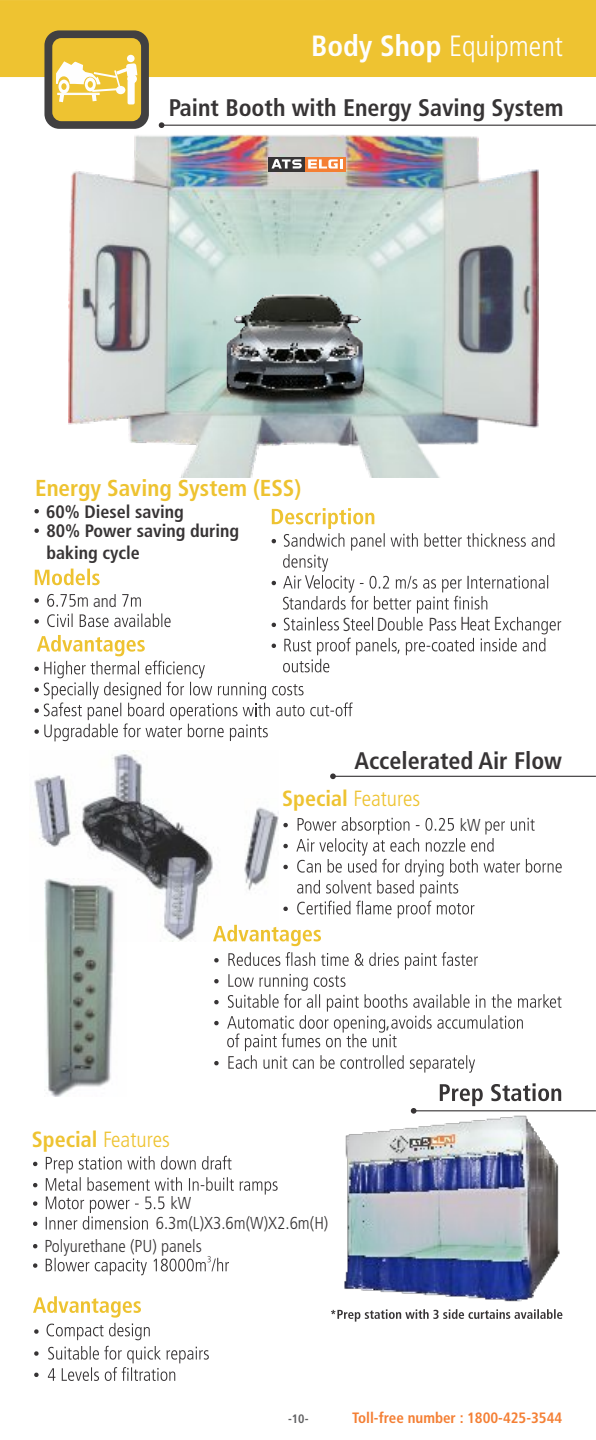
<style>
.page{position:relative;width:596px;height:1440px;background:#fff}
.page>*{position:absolute;margin:0;border:0;box-sizing:border-box;transform-origin:0 0}
.t1{font:300 condensed 29.2px "Frutiger LT";color:#fefefe}
.t2{font:700 condensed 24px "Frutiger LT";color:#373435}
.t3{font:700 condensed 23px "Frutiger LT";color:#eec331}
.t4{font:300 condensed 22px "Frutiger LT";color:#eec331}
.t5{font:300 condensed 18.8px "Frutiger LT";color:#373435}
.t6{font:700 condensed 18px/19.6px "Frutiger LT";color:#373435}
.t7{font:300 condensed 17.2px "Frutiger LT";color:#373435}
.t8{font:700 condensed 15px "Frutiger LT";color:#f47f34}
.t9{font:700 condensed 12.2px "Frutiger LT";color:#606062}
.s1{font-weight:700}
</style>
<div class="page">
<div style="left:0;top:0;width:595px;height:77px;background:#eec331"></div>
<hr style="left:162px;top:125px;width:433px;height:1px;background:#373435">
<svg style="left:159px;top:122px;width:5px;height:6px"></svg>
<svg style="left:439px;top:1083px;width:122px;height:23px"></svg>
<hr style="left:413px;top:1110px;width:182px;height:1px;background:#373435">
<svg style="left:410px;top:1108px;width:6px;height:3px"></svg>
<img style="left:344px;top:1111px;width:230px;height:191px">
<svg style="left:331px;top:1309px;width:231px;height:13px"></svg>
<img style="left:68px;top:128px;width:470px;height:349px">
<img style="left:185px;top:253px;width:224px;height:168px">
<div style="left:268px;top:157px;width:37px;height:14px;background:#373435"></div>
<div style="left:305px;top:157px;width:40px;height:14px;background:#f47f34"></div>
<svg style="left:308px;top:159px;width:34px;height:10px"></svg>
<svg style="left:271px;top:159px;width:30px;height:10px"></svg>
<svg style="left:33px;top:1162px;width:4px;height:4px"></svg>
<svg style="left:33px;top:1183px;width:4px;height:4px"></svg>
<svg style="left:33px;top:1201px;width:4px;height:5px"></svg>
<svg style="left:46px;top:1156px;width:231px;height:74px"></svg>
<svg style="left:33px;top:1222px;width:4px;height:4px"></svg>
<svg style="left:33px;top:1244px;width:4px;height:4px"></svg>
<svg style="left:46px;top:1256px;width:183px;height:19px"></svg>
<svg style="left:33px;top:1263px;width:4px;height:5px"></svg>
<svg style="left:34px;top:1351px;width:5px;height:5px"></svg>
<svg style="left:33px;top:1296px;width:117px;height:44px"></svg>
<svg style="left:34px;top:1373px;width:5px;height:4px"></svg>
<svg style="left:48px;top:1346px;width:161px;height:35px"></svg>
<hr style="left:333px;top:776px;width:262px;height:1px;background:#373435">
<img style="left:45px;top:942px;width:70px;height:154px">
<svg style="left:283px;top:817px;width:278px;height:101px"></svg>
<svg style="left:214px;top:952px;width:347px;height:121px"></svg>
<svg style="left:278px;top:929px;width:43px;height:17px"></svg>
<svg style="left:330px;top:773px;width:5px;height:6px"></svg>
<img style="left:34px;top:751px;width:244px;height:191px">
<svg style="left:34px;top:508px;width:527px;height:233px"></svg>
<div style="left:44px;top:30px;width:105px;height:99px;background:#414041;border-radius:15px"></div>
<div style="left:52px;top:38px;width:89px;height:83px;background:#eec331;border-radius:9px"></div>
<div style="left:127px;top:55px;width:7px;height:7px;background:#fefefe;border-radius:50%"></div>
<svg style="left:56px;top:61px;width:81px;height:44px"></svg>
<h1 class="t1" style="left:311px;top:34px;width:253px"><span class="s1">Body Shop</span> Equipment</h1>
<h2 class="t2" style="left:169px;top:98px;width:396px">Paint Booth with Energy Saving System</h2>
<h3 class="t3" style="left:35px;top:479px;width:267px">Energy Saving System (ESS)</h3>
<p class="t6" style="left:46px;top:503px;width:194px">60% Diesel saving<br>80% Power saving during</p>
<p class="t6" style="left:46px;top:544px;width:95px">baking cycle</p>
<p class="t7" style="left:93px;top:594px;width:25px">and</p>
<p class="t5" style="left:466px;top:575px;width:6px">I</p>
<p class="t5" style="left:342px;top:617px;width:10px">S</p>
<p class="t5" style="left:376px;top:617px;width:12px">D</p>
<p class="t5" style="left:428px;top:616px;width:75px">PHE</p>
<h2 class="t2" style="left:354px;top:751px;width:209px">Accelerated Air Flow</h2>
<p class="t4" style="left:282px;top:790px;width:139px"><span class="s1">Special</span> Features</p>
<p class="t7" style="left:459px;top:818px;width:22px">kW</p>
<p class="t4" style="left:32px;top:1130px;width:139px"><span class="s1">Special</span> Features</p>
<p class="t5" style="left:385px;top:1014px;width:6px">,</p>
<p class="t7" style="left:170px;top:1196px;width:22px">kW</p>
<p class="t7" style="left:44px;top:1239px;width:159px">Polyurethane (PU) panels</p>
<p class="t7" style="left:156px;top:1217px;width:174px">6.3m(L)X3.6m(W)X2.6m(H)</p>
<p class="t9" style="left:288px;top:1414px;width:22px">-10-</p>
<p class="t8" style="left:352px;top:1412px;width:212px">Toll-free number : 1800-425-3544</p>
</div>
